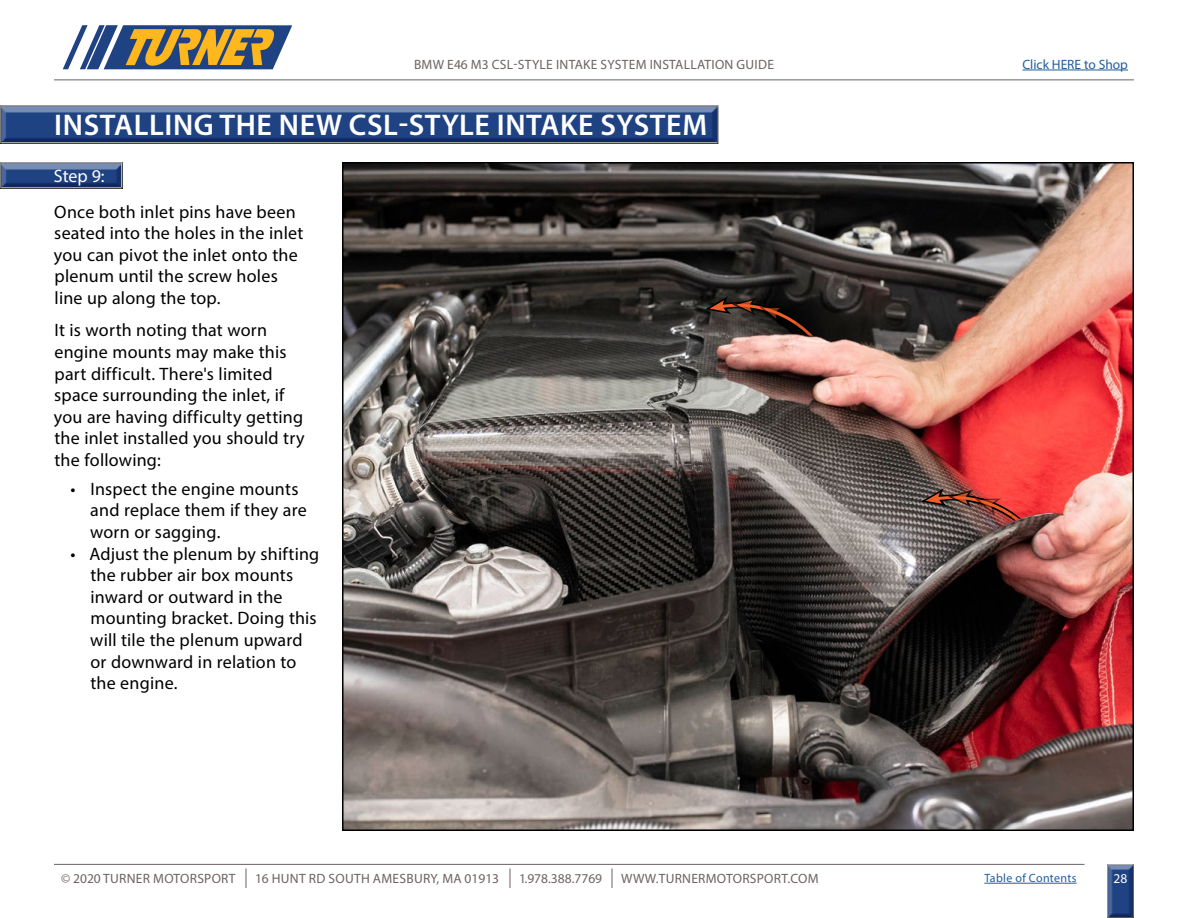
<style>
.page{position:relative;width:1188px;height:918px;background:#fff}
.page>*{position:absolute;margin:0;border:0;box-sizing:border-box;transform-origin:0 0}
.t1{font:600 30px "Myriad Pro";letter-spacing:.02em;color:#fff}
.t2{font:18px/21.6px "Myriad Pro";letter-spacing:.01em;color:#000}
.t3{font:18px "Myriad Pro";color:#fff}
.t4{font:13.5px "Myriad Pro";letter-spacing:.02em;color:#6c6361}
.t5{font:13.5px "Myriad Pro";color:#215e9e}
.t6{font:13.5px "Myriad Pro";color:#6c6361}
.t7{font:13.5px "Myriad Pro";color:#fff}
.t8{font:12px "Myriad Pro";letter-spacing:.025em;color:#215e9e}
</style>
<div class="page">
<hr style="left:54px;top:80px;width:1080px;height:1px;background:#6c6361">
<hr style="left:984px;top:883px;width:93px;height:1px;background:#215e9e">
<hr style="left:54px;top:864px;width:1030px;height:1px;background:#6c6361">
<svg style="left:612px;top:868px;width:1px;height:20px"></svg>
<svg style="left:246px;top:868px;width:1px;height:20px"></svg>
<svg style="left:510px;top:868px;width:1px;height:20px"></svg>
<svg style="left:63px;top:25px;width:229px;height:44px;background:#8f8875"></svg>
<div style="left:1101px;top:861px;width:39px;height:57px;background:#000;opacity:.75"></div>
<hr style="left:1022px;top:70px;width:106px;height:1px;background:#215e9e">
<img style="left:345px;top:165px;width:786px;height:663px">
<svg style="left:705px;top:296px;width:134px;height:77px;background:#6a514a"></svg>
<img style="left:921px;top:488px;width:134px;height:77px">
<div style="left:0;top:101px;width:726px;height:43px;background:#000;opacity:.75"></div>
<div style="left:0;top:158px;width:131px;height:31px;background:#000;opacity:.75"></div>
<img style="left:774px;top:306px;width:180px;height:108px">
<img style="left:990px;top:504px;width:108px;height:72px">
<p class="t4" style="left:414px;top:56px;width:361px">BMW E46 M3 CSL-STYLE INTAKE SYSTEM INSTALLATION GUIDE</p>
<p class="t5" style="left:1022px;top:56px;width:107px">Click HERE to Shop</p>
<h1 class="t1" style="left:54px;top:106px;width:654px">INSTALLING THE NEW CSL-STYLE INTAKE SYSTEM</h1>
<p class="t3" style="left:54px;top:164px;width:52px">Step 9:</p>
<p class="t2" style="left:54px;top:200px;width:251px">Once both inlet pins have been seated into the holes in the inlet you can pivot the inlet onto the plenum until the screw holes line up along the top.</p>
<p class="t2" style="left:54px;top:319px;width:252px">It is worth noting that worn engine mounts may make this part difficult. There's limited space surrounding the inlet, if you are having difficulty getting the inlet installed you should try the following:</p>
<p class="t2" style="left:90px;top:478px;width:218px;text-indent:-20px">• Inspect the engine mounts and replace them if they are worn or sagging.</p>
<p class="t2" style="left:90px;top:542px;width:231px;text-indent:-20px">• Adjust the plenum by shifting the rubber air box mounts inward or outward in the mounting bracket. Doing this will tile the plenum upward or downward in relation to the engine.</p>
<p class="t4" style="left:61px;top:870px;width:176px">© 2020 TURNER MOTORSPORT</p>
<p class="t4" style="left:255px;top:870px;width:246px">16 HUNT RD SOUTH AMESBURY, MA 01913</p>
<p class="t6" style="left:519px;top:870px;width:85px">1.978.388.7769</p>
<p class="t4" style="left:621px;top:870px;width:199px">WWW.TURNERMOTORSPORT.COM</p>
<p class="t8" style="left:984px;top:871px;width:94px">Table of Contents</p>
<p class="t7" style="left:1114px;top:870px;width:15px">28</p>
</div>
